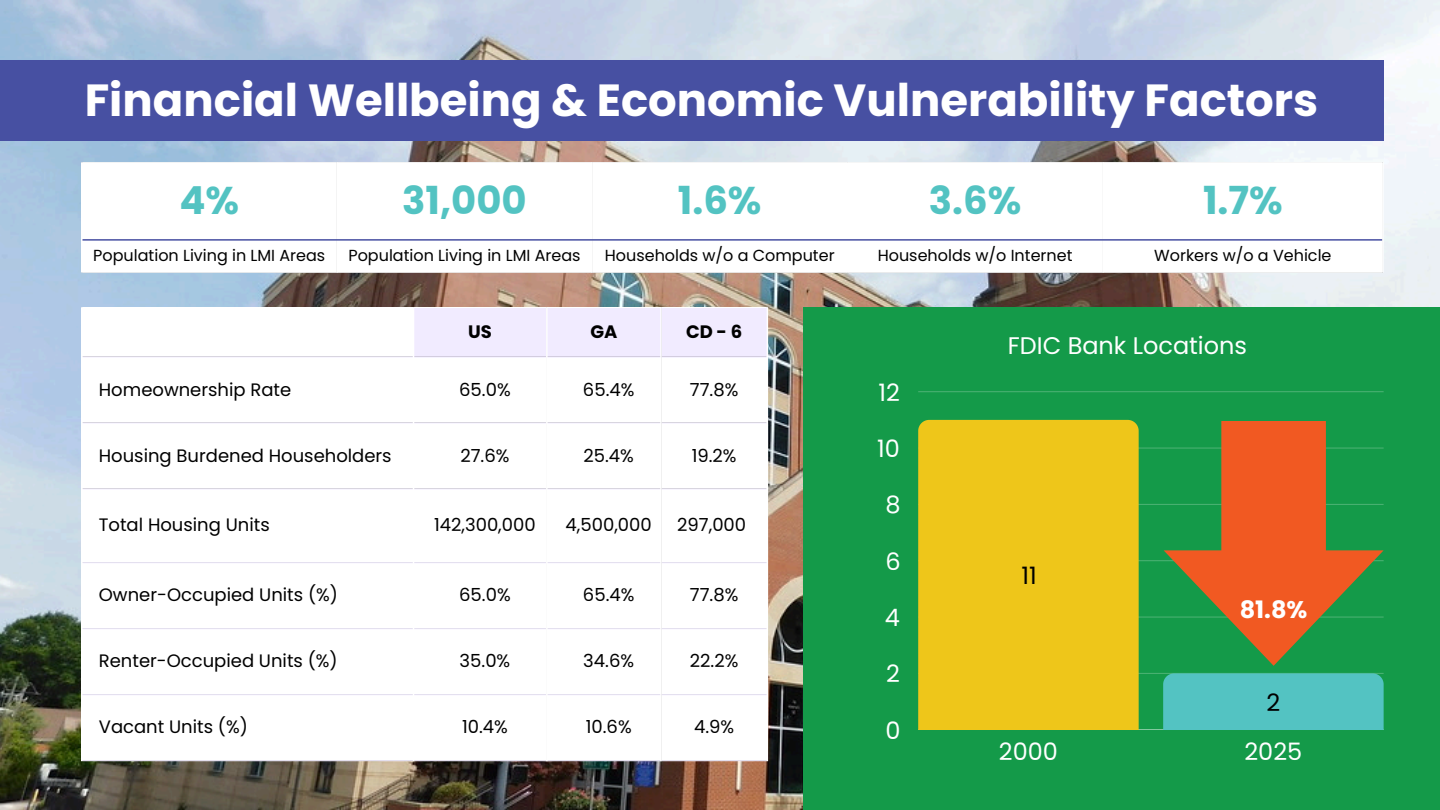
<style>
.page{position:relative;width:1440px;height:810px;background:#fff}
.page>*{position:absolute;margin:0;border:0;box-sizing:border-box;transform-origin:0 0}
.t1{font:700 45px "Poppins";color:#fff}
.t2{font:700 38.6px "Poppins";color:#53c3c2}
.t3{font:24px "Poppins";color:#fff}
.t4{font:700 24px "Poppins";color:#fff}
.t5{font:24px "Poppins";color:#000}
.t6{font:18px "Poppins";color:#000}
.t7{font:700 18px "Poppins";color:#000}
.t8{font:16px "Poppins";color:#000}
</style>
<div class="page">
<img style="left:0;top:0;width:1440px;height:810px">
<div style="left:804px;top:307px;width:636px;height:503px;background:#149a49"></div>
<svg style="left:82px;top:163px;width:1300px;height:109px"></svg>
<hr style="left:82px;top:162px;width:1300px;height:1px;background:#fff">
<hr style="left:82px;top:272px;width:1300px;height:1px;background:#fff">
<hr style="left:81px;top:162px;width:1px;height:110px;background:#fff">
<hr style="left:336px;top:162px;width:2px;height:110px;background:#fff">
<hr style="left:591px;top:162px;width:2px;height:110px;background:#fff">
<hr style="left:847px;top:162px;width:1px;height:110px;background:#fff">
<hr style="left:1102px;top:162px;width:2px;height:110px;background:#fff">
<hr style="left:1382px;top:162px;width:2px;height:110px;background:#fff">
<hr style="left:82px;top:239px;width:1300px;height:2px;background:#4750a2">
<svg style="left:82px;top:308px;width:685px;height:452px"></svg>
<div style="left:414px;top:308px;width:353px;height:49px;background:#f1ebff"></div>
<hr style="left:82px;top:307px;width:685px;height:1px;background:#fff">
<hr style="left:82px;top:357px;width:685px;height:1px;background:#f1ebff">
<hr style="left:82px;top:423px;width:685px;height:1px;background:#f1ebff">
<hr style="left:82px;top:489px;width:685px;height:1px;background:#f1ebff">
<hr style="left:82px;top:562px;width:685px;height:1px;background:#f1ebff">
<hr style="left:82px;top:628px;width:685px;height:1px;background:#f1ebff">
<hr style="left:82px;top:694px;width:685px;height:1px;background:#f1ebff">
<hr style="left:82px;top:760px;width:685px;height:1px;background:#f1ebff">
<hr style="left:81px;top:307px;width:1px;height:454px;background:#fff">
<hr style="left:413px;top:307px;width:1px;height:454px;background:#fff">
<hr style="left:546px;top:307px;width:2px;height:454px;background:#fff">
<hr style="left:660px;top:307px;width:2px;height:454px;background:#fff">
<hr style="left:767px;top:307px;width:1px;height:454px;background:#fff">
<hr style="left:918px;top:729px;width:466px;height:1px;background:#82c99e">
<hr style="left:918px;top:673px;width:466px;height:1px;background:#47b070">
<hr style="left:918px;top:617px;width:466px;height:1px;background:#34a761">
<hr style="left:918px;top:560px;width:466px;height:1px;background:#42ad6c">
<hr style="left:918px;top:504px;width:466px;height:1px;background:#47b070">
<hr style="left:918px;top:448px;width:466px;height:1px;background:#34a761">
<hr style="left:918px;top:392px;width:466px;height:1px;background:#209f52">
<svg style="left:918px;top:420px;width:221px;height:310px;background:#eac51a"></svg>
<div style="left:1163px;top:673px;width:221px;height:57px;background:#53c3c2"></div>
<svg style="left:1164px;top:421px;width:220px;height:245px"></svg>
<div style="left:0;top:60px;width:1384px;height:81px;background:#4750a2"></div>
<p class="t1" style="left:85px;top:69px;width:1235px">Financial Wellbeing &amp; Economic Vulnerability Factors</p>
<p class="t2" style="left:179px;top:173px;width:61px">4%</p>
<p class="t2" style="left:402px;top:173px;width:126px">31,000</p>
<p class="t2" style="left:678px;top:173px;width:85px">1.6%</p>
<p class="t2" style="left:929px;top:173px;width:94px">3.6%</p>
<p class="t2" style="left:1203px;top:173px;width:81px">1.7%</p>
<p class="t8" style="left:93px;top:244px;width:234px">Population Living in LMI Areas</p>
<p class="t8" style="left:348px;top:244px;width:234px">Population Living in LMI Areas</p>
<p class="t8" style="left:605px;top:244px;width:231px">Households w/o a Computer</p>
<p class="t8" style="left:878px;top:244px;width:196px">Households w/o Internet</p>
<p class="t8" style="left:1154px;top:244px;width:179px">Workers w/o a Vehicle</p>
<p class="t7" style="left:468px;top:319px;width:25px">US</p>
<p class="t7" style="left:590px;top:319px;width:28px">GA</p>
<p class="t7" style="left:686px;top:319px;width:58px">CD-6</p>
<p class="t6" style="left:99px;top:377px;width:194px">Homeownership Rate</p>
<p class="t6" style="left:459px;top:377px;width:53px">65.0%</p>
<p class="t6" style="left:583px;top:377px;width:53px">65.4%</p>
<p class="t6" style="left:690px;top:377px;width:50px">77.8%</p>
<p class="t6" style="left:99px;top:443px;width:294px">Housing Burdened Householders</p>
<p class="t6" style="left:460px;top:443px;width:51px">27.6%</p>
<p class="t6" style="left:584px;top:443px;width:52px">25.4%</p>
<p class="t6" style="left:692px;top:443px;width:46px">19.2%</p>
<p class="t6" style="left:99px;top:513px;width:172px">Total Housing Units</p>
<p class="t6" style="left:434px;top:513px;width:103px">142,300,000</p>
<p class="t6" style="left:566px;top:513px;width:88px">4,500,000</p>
<p class="t6" style="left:677px;top:513px;width:70px">297,000</p>
<p class="t6" style="left:99px;top:583px;width:241px">Owner-Occupied Units (%)</p>
<p class="t6" style="left:459px;top:583px;width:53px">65.0%</p>
<p class="t6" style="left:583px;top:583px;width:53px">65.4%</p>
<p class="t6" style="left:690px;top:583px;width:50px">77.8%</p>
<p class="t6" style="left:99px;top:649px;width:240px">Renter-Occupied Units (%)</p>
<p class="t6" style="left:460px;top:649px;width:52px">35.0%</p>
<p class="t6" style="left:583px;top:649px;width:52px">34.6%</p>
<p class="t6" style="left:690px;top:649px;width:50px">22.2%</p>
<p class="t6" style="left:99px;top:715px;width:151px">Vacant Units (%)</p>
<p class="t6" style="left:462px;top:715px;width:47px">10.4%</p>
<p class="t6" style="left:586px;top:715px;width:47px">10.6%</p>
<p class="t6" style="left:694px;top:715px;width:42px">4.9%</p>
<h3 class="t3" style="left:879px;top:376px;width:23px">12</h3>
<h3 class="t3" style="left:877px;top:432px;width:24px">10</h3>
<h3 class="t3" style="left:885px;top:488px;width:17px">8</h3>
<h3 class="t3" style="left:885px;top:545px;width:17px">6</h3>
<h3 class="t3" style="left:885px;top:601px;width:17px">4</h3>
<h3 class="t3" style="left:886px;top:657px;width:15px">2</h3>
<h3 class="t3" style="left:886px;top:714px;width:17px">0</h3>
<p class="t3" style="left:1008px;top:329px;width:241px">FDIC Bank Locations</p>
<h3 class="t5" style="left:1021px;top:559px;width:17px">11</h3>
<p class="t4" style="left:1240px;top:593px;width:69px">81.8%</p>
<h3 class="t5" style="left:1266px;top:685px;width:15px">2</h3>
<h3 class="t3" style="left:999px;top:735px;width:61px">2000</h3>
<h3 class="t3" style="left:1245px;top:735px;width:59px">2025</h3>
</div>
